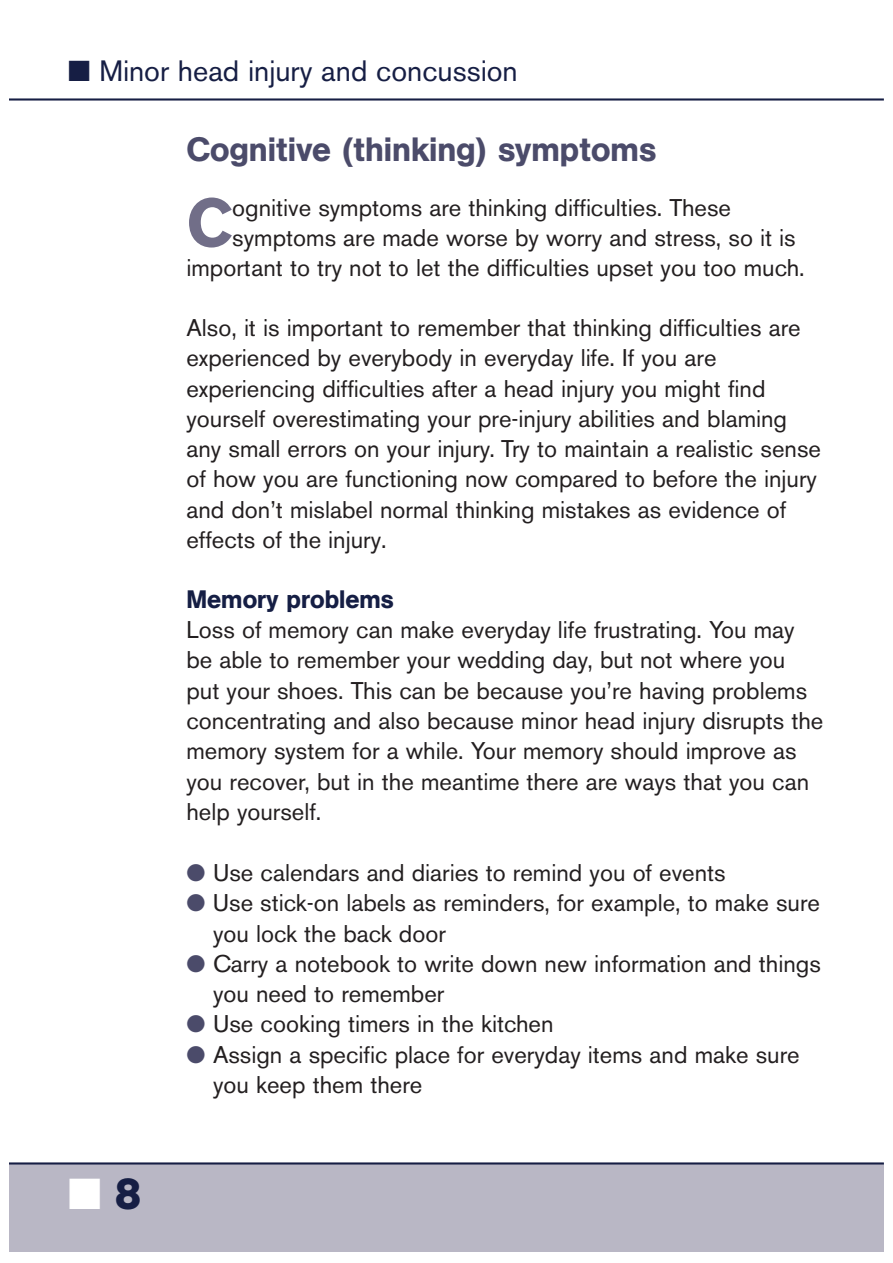
<style>
.page{position:relative;width:893px;height:1263px;background:#fff}
.page>*{position:absolute;margin:0;border:0;box-sizing:border-box;transform-origin:0 0}
.t1{font:700 66.75px "Akzidenz Grotesk BE";color:#716e88}
.t2{font:700 43.8px "AG Book BQ";color:#161e44}
.t3{font:500 33.3px "AG Book BQ";color:#4b4b6a}
.t4{font:29.25px "Akzidenz Grotesk BE";color:#161e44}
.t5{font:500 25.05px "AG Book BQ";color:#151e44}
.t6{font:24px/30.3px "Akzidenz Grotesk BE";color:#231f20}
.s1{color:#fff}
.s2{color:#4b4b6a}
</style>
<div class="page">
<div style="left:9px;top:1163px;width:875px;height:89px;background:#b9b7c5"></div>
<hr style="left:9px;top:1162px;width:875px;height:2px;background:#161e44">
<hr style="left:9px;top:98px;width:875px;height:3px;background:#161e44">
<p class="t4" style="left:68px;top:60px;width:451px">■ Minor head injury and concussion</p>
<h2 class="t2" style="left:68px;top:1178px;width:75px"><span class="s1">■</span> 8</h2>
<h3 class="t3" style="left:186px;top:137px;width:471px">Cognitive (thinking) symptoms</h3>
<h1 class="t1" style="left:186px;top:199px;width:47px">C</h1>
<p class="t6" style="left:232px;top:195px;width:500px">ognitive symptoms are thinking difficulties. These</p>
<p class="t6" style="left:232px;top:225px;width:565px">symptoms are made worse by worry and stress, so it is</p>
<p class="t6" style="left:186px;top:255px;width:620px">important to try not to let the difficulties upset you too much.</p>
<p class="t6" style="left:186px;top:315px;width:636px">Also, it is important to remember that thinking difficulties are experienced by everybody in everyday life. If you are experiencing difficulties after a head injury you might find yourself overestimating your pre-injury abilities and blaming any small errors on your injury. Try to maintain a realistic sense of how you are functioning now compared to before the injury and don’t mislabel normal thinking mistakes as evidence of effects of the injury.</p>
<p class="t5" style="left:186px;top:591px;width:209px">Memory problems</p>
<p class="t6" style="left:186px;top:617px;width:639px">Loss of memory can make everyday life frustrating. You may be able to remember your wedding day, but not where you put your shoes. This can be because you’re having problems concentrating and also because minor head injury disrupts the memory system for a while. Your memory should improve as you recover, but in the meantime there are ways that you can help yourself.</p>
<p class="t6" style="left:186px;top:860px;width:541px"><span class="s2">●</span> Use calendars and diaries to remind you of events</p>
<p class="t6" style="left:213px;top:890px;width:608px;text-indent:-27px"><span class="s2">●</span> Use stick-on labels as reminders, for example, to make sure you lock the back door</p>
<p class="t6" style="left:213px;top:951px;width:609px;text-indent:-27px"><span class="s2">●</span> Carry a notebook to write down new information and things you need to remember</p>
<p class="t6" style="left:186px;top:1011px;width:369px"><span class="s2">●</span> Use cooking timers in the kitchen</p>
<p class="t6" style="left:213px;top:1041px;width:588px;text-indent:-27px"><span class="s2">●</span> Assign a specific place for everyday items and make sure you keep them there</p>
</div>
